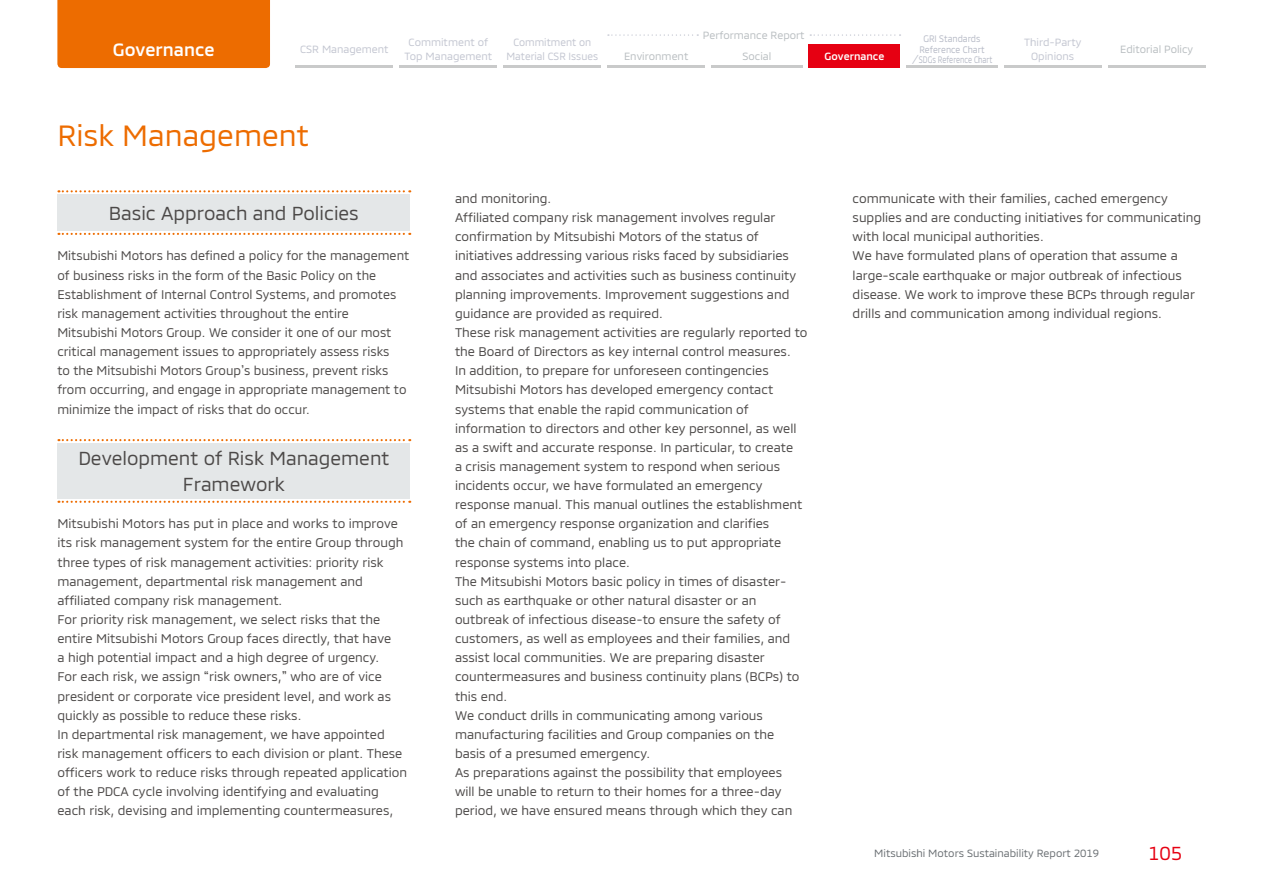
<style>
.page{position:relative;width:1263px;height:893px;background:#fff}
.page>*{position:absolute;margin:0;border:0;box-sizing:border-box;transform-origin:0 0}
.t1{font:29.7px "MMCOFFICE";color:#ed6c00}
.t2{font:19.2px/25.5px "MMCOFFICE";color:#4c4948;text-align:center}
.t3{font:19.2px "MMCOFFICE";color:#e60012}
.t4{font:500 18px "MMCOFFICE";color:#fff}
.t5{font:12.75px/19.2px "MMCOFFICE";color:#4c4948}
.t6{font:10.65px/13.8px "MMCOFFICE";color:#c2c5d0;text-align:center}
.t7{font:10.65px "MMCOFFICE";color:#b8bdc0}
.t8{font:10.65px "MMCOFFICE";color:#686d71}
.t9{font:10.65px/13.8px "MMCOFFICE";color:#c2c5d0;text-align:center;scale:.95 1}
.t10{font:500 10.65px "MMCOFFICE";color:#fff}
.t11{font:9.6px/10.6px "MMCOFFICE";color:#b6bac6;text-align:center;scale:.9 1}
.s1{font-family:"Hira Kaku Std W4"}
</style>
<div class="page">
<div style="left:57px;top:0;width:213px;height:68px;background:#ed6c00"></div>
<div style="left:57px;top:195px;width:353px;height:36px;background:#e4e7e8"></div>
<svg style="left:58px;top:233px;width:352px;height:2px"></svg>
<svg style="left:58px;top:190px;width:352px;height:2px"></svg>
<div style="left:57px;top:443px;width:353px;height:56px;background:#e4e7e8"></div>
<svg style="left:58px;top:501px;width:352px;height:2px"></svg>
<svg style="left:58px;top:439px;width:352px;height:2px"></svg>
<div style="left:809px;top:45px;width:91px;height:23px;background:#e60012"></div>
<hr style="left:296px;top:66px;width:97px;height:2px;background:#c9caca">
<hr style="left:399px;top:66px;width:98px;height:2px;background:#c9caca">
<hr style="left:503px;top:66px;width:98px;height:2px;background:#c9caca">
<hr style="left:607px;top:66px;width:98px;height:2px;background:#c9caca">
<hr style="left:711px;top:66px;width:92px;height:2px;background:#c9caca">
<hr style="left:906px;top:66px;width:92px;height:2px;background:#c9caca">
<hr style="left:1004px;top:66px;width:98px;height:2px;background:#c9caca">
<hr style="left:1108px;top:66px;width:97px;height:2px;background:#c9caca">
<svg style="left:608px;top:34px;width:90px;height:2px"></svg>
<svg style="left:810px;top:34px;width:90px;height:2px"></svg>
<h3 class="t4" style="left:113px;top:35px;width:103px">Governance</h3>
<p class="t6" style="left:300px;top:41px;width:90px">CSR Management</p>
<p class="t6" style="left:404px;top:34px;width:89px">Commitment of<br>Top Management</p>
<p class="t9" style="left:506px;top:34px;width:98px">Commitment on<br>Material CSR Issues</p>
<h1 class="t1" style="left:57px;top:112px;width:253px">Risk Management</h1>
<p class="t7" style="left:703px;top:27px;width:103px">Performance Report</p>
<p class="t7" style="left:624px;top:48px;width:66px">Environment</p>
<p class="t7" style="left:742px;top:48px;width:30px">Social</p>
<p class="t10" style="left:825px;top:48px;width:61px">Governance</p>
<p class="t11" style="left:912px;top:32px;width:91px">GRI Standards<br>Reference Chart<span class="s1">／</span>SDGs Reference Chart</p>
<p class="t6" style="left:1024px;top:34px;width:59px">Third-Party<br>Opinions</p>
<p class="t7" style="left:1120px;top:41px;width:75px">Editorial Policy</p>
<h2 class="t2" style="left:109px;top:198px;width:252px">Basic Approach and Policies</h2>
<p class="t5" style="left:57px;top:245px;width:353px">Mitsubishi Motors has defined a policy for the management of business risks in the form of the Basic Policy on the Establishment of Internal Control Systems, and promotes risk management activities throughout the entire Mitsubishi Motors Group. We consider it one of our most critical management issues to appropriately assess risks<br>to the Mitsubishi Motors Group<span class="s1">ʼ</span>s business, prevent risks from occurring, and engage in appropriate management to minimize the impact of risks that do occur.</p>
<h2 class="t2" style="left:78px;top:444px;width:313px">Development of Risk Management<br>Framework</h2>
<p class="t5" style="left:57px;top:513px;width:351px">Mitsubishi Motors has put in place and works to improve its risk management system for the entire Group through three types of risk management activities: priority risk management, departmental risk management and affiliated company risk management.<br>For priority risk management, we select risks that the entire Mitsubishi Motors Group faces directly, that have<br>a high potential impact and a high degree of urgency.<br>For each risk, we assign <span class="s1">“</span>risk owners,<span class="s1">”</span> who are of vice president or corporate vice president level, and work as quickly as possible to reduce these risks.<br>In departmental risk management, we have appointed risk management officers to each division or plant. These officers work to reduce risks through repeated application of the PDCA cycle involving identifying and evaluating each risk, devising and implementing countermeasures,</p>
<p class="t5" style="left:455px;top:187px;width:354px">and monitoring.<br>Affiliated company risk management involves regular confirmation by Mitsubishi Motors of the status of initiatives addressing various risks faced by subsidiaries and associates and activities such as business continuity planning improvements. Improvement suggestions and guidance are provided as required.<br>These risk management activities are regularly reported to the Board of Directors as key internal control measures.<br>In addition, to prepare for unforeseen contingencies Mitsubishi Motors has developed emergency contact systems that enable the rapid communication of information to directors and other key personnel, as well as a swift and accurate response. In particular, to create<br>a crisis management system to respond when serious incidents occur, we have formulated an emergency response manual. This manual outlines the establishment of an emergency response organization and clarifies<br>the chain of command, enabling us to put appropriate response systems into place.<br>The Mitsubishi Motors basic policy in times of disaster&shy;such as earthquake or other natural disaster or an outbreak of infectious disease-to ensure the safety of customers, as well as employees and their families, and assist local communities. We are preparing disaster countermeasures and business continuity plans (BCPs) to this end.<br>We conduct drills in communicating among various manufacturing facilities and Group companies on the basis of a presumed emergency.<br>As preparations against the possibility that employees<br>will be unable to return to their homes for a three-day period, we have ensured means through which they can</p>
<p class="t5" style="left:853px;top:187px;width:350px">communicate with their families, cached emergency supplies and are conducting initiatives for communicating with local municipal authorities.<br>We have formulated plans of operation that assume a large-scale earthquake or major outbreak of infectious disease. We work to improve these BCPs through regular drills and communication among individual regions.</p>
<p class="t8" style="left:874px;top:844px;width:226px">Mitsubishi Motors Sustainability Report 2019</p>
<h2 class="t3" style="left:1148px;top:837px;width:36px">105</h2>
</div>
